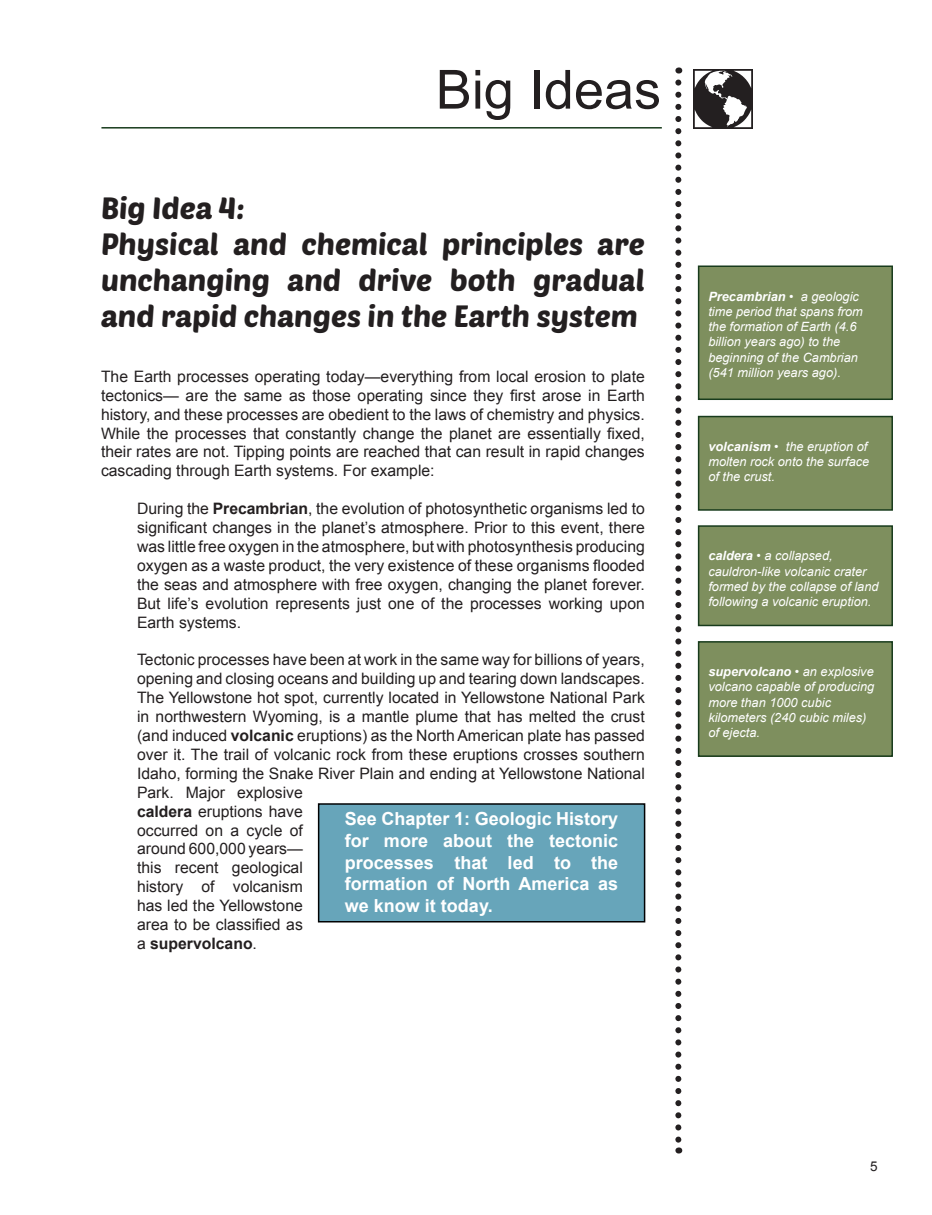
<style>
.page{position:relative;width:932px;height:1215px;background:#fff}
.page>*{position:absolute;margin:0;border:0;box-sizing:border-box;transform-origin:0 0}
.t1{font:54px "Arial";color:#231f20}
.t2{font:30px/36px "Poetsen One";color:#231f20}
.t3{font:700 18px/21.6px "Arial";color:#fff;text-align:justify}
.t4{font:15.75px/18.9px "Arial";color:#231f20;text-align:justify}
.t5{font:13.5px "Arial";color:#231f20}
.t6{font:italic 12.75px/15.3px "Arial";color:#fff}
.s1{font-weight:700}
</style>
<div class="page">
<svg style="left:675px;top:82px;width:6px;height:1072px"></svg>
<img style="left:693px;top:69px;width:59px;height:60px">
<hr style="left:101px;top:127px;width:560px;height:2px;background:#183b1c">
<div style="left:318px;top:804px;width:326px;height:118px;background:#67a5ba"></div>
<div style="left:318px;top:803px;width:327px;height:119px;border:2px solid #010203"></div>
<div style="left:698px;top:266px;width:194px;height:133px;background:#7e8f5e"></div>
<div style="left:698px;top:266px;width:194px;height:134px;border:2px solid #183b1c"></div>
<div style="left:698px;top:417px;width:194px;height:93px;background:#7e8f5e"></div>
<div style="left:698px;top:416px;width:194px;height:95px;border:2px solid #183b1c"></div>
<div style="left:698px;top:526px;width:194px;height:99px;background:#7e8f5e"></div>
<div style="left:698px;top:525px;width:194px;height:101px;border:2px solid #183b1c"></div>
<div style="left:698px;top:642px;width:194px;height:114px;background:#7e8f5e"></div>
<div style="left:698px;top:641px;width:194px;height:116px;border:2px solid #183b1c"></div>
<h1 class="t1" style="left:436px;top:54px;width:227px">Big Ideas</h1>
<h2 class="t2" style="left:101px;top:189px;width:545px">Big Idea 4:<br>Physical and chemical principles are unchanging and drive both gradual and rapid changes in the Earth system</h2>
<p class="t4" style="left:101px;top:367px;width:545px">The Earth processes operating today—everything from local erosion to plate tectonics— are the same as those operating since they first arose in Earth history, and these processes are obedient to the laws of chemistry and physics.<br>While the processes that constantly change the planet are essentially fixed, their rates are not. Tipping points are reached that can result in rapid changes cascading through Earth systems. For example:</p>
<p class="t4" style="left:137px;top:499px;width:509px">During the <span class="s1">Precambrian</span>, the evolution of photosynthetic organisms led to significant changes in the planet’s atmosphere. Prior to this event, there was little free oxygen in the atmosphere, but with photosynthesis producing oxygen as a waste product, the very existence of these organisms flooded the seas and atmosphere with free oxygen, changing the planet forever.<br>But life’s evolution represents just one of the processes working upon Earth systems.</p>
<p class="t4" style="left:137px;top:651px;width:509px;text-align:left">Tectonic processes have been at work in the same way for billions of years, opening and closing oceans and building up and tearing down landscapes.<br>The Yellowstone hot spot, currently located in Yellowstone National Park in northwestern Wyoming, is a mantle plume that has melted the crust (and induced <span class="s1">volcanic</span> eruptions) as the North American plate has passed over it. The trail of volcanic rock from these eruptions crosses southern Idaho, forming the Snake River Plain and ending at Yellowstone National Park. Major explosive<br><span class="s1">caldera</span> eruptions have<br>occurred on a cycle of<br>around 600,000 years—<br>this recent geological<br>history of volcanism<br>has led the Yellowstone<br>area to be classified as<br>a <span class="s1">supervolcano</span>.</p>
<p class="t3" style="left:345px;top:809px;width:275px">See Chapter 1: Geologic History for more about the tectonic processes that led to the formation of North America as we know it today.</p>
<p class="t6" style="left:708px;top:289px;width:156px"><span class="s1">Precambrian</span> • a geologic time period that spans from the formation of Earth (4.6 billion years ago) to the beginning of the Cambrian (541 million years ago).</p>
<p class="t6" style="left:708px;top:439px;width:162px"><span class="s1">volcanism</span> • the eruption of molten rock onto the surface of the crust.</p>
<p class="t6" style="left:708px;top:548px;width:172px"><span class="s1">caldera</span> • a collapsed, cauldron-like volcanic crater formed by the collapse of land following a volcanic eruption.</p>
<p class="t6" style="left:708px;top:664px;width:167px"><span class="s1">supervolcano</span> • an explosive volcano capable of producing more than 1000 cubic kilometers (240 cubic miles) of ejecta.</p>
<p class="t5" style="left:870px;top:1158px;width:9px">5</p>
</div>
